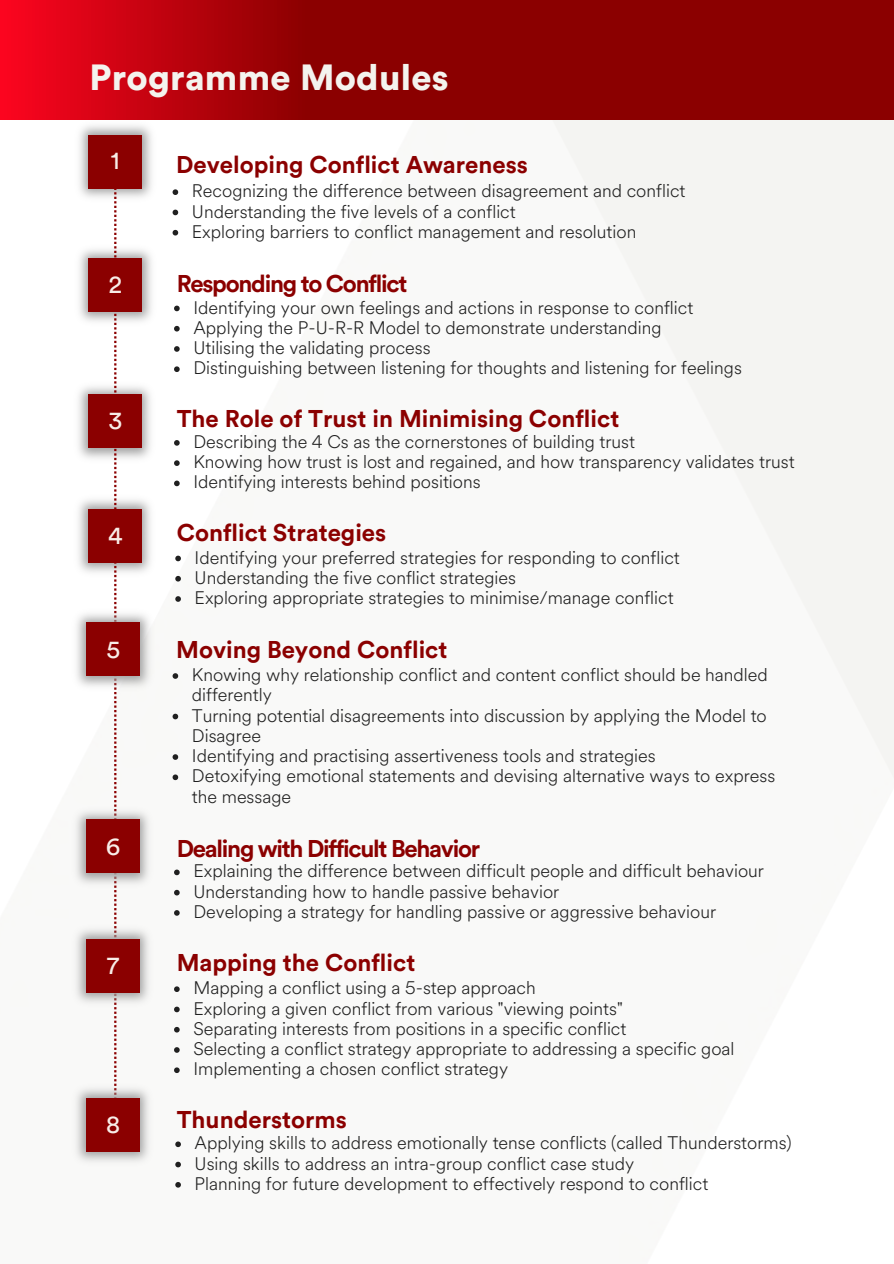
<style>
.page{position:relative;width:894px;height:1264px;background:#fff}
.page>*{position:absolute;margin:0;border:0;box-sizing:border-box;transform-origin:0 0}
.t1{font:900 36px "Circular Std";letter-spacing:.01em;color:#f4f3ee}
.t2{font:25.05px "Circular Std";color:#f8ede8}
.t3{font:700 24px "Circular Std";color:#8b0000}
.t4{font:700 24px "Circular Std";letter-spacing:-.05em;color:#8b0000}
.t5{font:300 18px/20.2px "Circular Spotify Text";color:#202020}
</style>
<div class="page">
<img style="left:0;top:119px;width:893px;height:1069px">
<svg style="left:0;top:0;width:893px;height:119px;background:#9e0005"></svg>
<svg style="left:172px;top:189px;width:6px;height:6px"></svg>
<svg style="left:172px;top:210px;width:6px;height:5px"></svg>
<svg style="left:172px;top:230px;width:6px;height:5px"></svg>
<svg style="left:174px;top:440px;width:6px;height:5px"></svg>
<svg style="left:174px;top:460px;width:6px;height:6px"></svg>
<svg style="left:174px;top:480px;width:6px;height:6px"></svg>
<svg style="left:174px;top:305px;width:6px;height:6px"></svg>
<svg style="left:174px;top:326px;width:6px;height:5px"></svg>
<svg style="left:174px;top:346px;width:6px;height:6px"></svg>
<svg style="left:174px;top:366px;width:6px;height:6px"></svg>
<svg style="left:175px;top:555px;width:6px;height:6px"></svg>
<svg style="left:175px;top:576px;width:6px;height:5px"></svg>
<svg style="left:175px;top:596px;width:6px;height:6px"></svg>
<svg style="left:172px;top:673px;width:6px;height:5px"></svg>
<svg style="left:172px;top:713px;width:6px;height:6px"></svg>
<svg style="left:172px;top:754px;width:6px;height:5px"></svg>
<svg style="left:172px;top:774px;width:6px;height:6px"></svg>
<svg style="left:174px;top:986px;width:6px;height:6px"></svg>
<svg style="left:174px;top:1006px;width:6px;height:6px"></svg>
<svg style="left:174px;top:1026px;width:6px;height:6px"></svg>
<svg style="left:174px;top:1047px;width:6px;height:5px"></svg>
<svg style="left:174px;top:1067px;width:6px;height:6px"></svg>
<svg style="left:174px;top:869px;width:6px;height:6px"></svg>
<svg style="left:174px;top:889px;width:6px;height:6px"></svg>
<svg style="left:174px;top:910px;width:6px;height:5px"></svg>
<svg style="left:175px;top:1141px;width:6px;height:6px"></svg>
<svg style="left:175px;top:1161px;width:6px;height:6px"></svg>
<svg style="left:175px;top:1181px;width:6px;height:6px"></svg>
<img style="left:73px;top:119px;width:84px;height:85px">
<img style="left:73px;top:243px;width:84px;height:85px">
<img style="left:72px;top:380px;width:84px;height:84px">
<img style="left:72px;top:494px;width:84px;height:84px">
<svg style="left:114px;top:188px;width:2px;height:894px"></svg>
<div style="left:88px;top:135px;width:54px;height:53px;background:#8b0000"></div>
<div style="left:88px;top:258px;width:54px;height:54px;background:#8b0000"></div>
<div style="left:88px;top:394px;width:54px;height:54px;background:#8b0000"></div>
<div style="left:88px;top:509px;width:54px;height:54px;background:#8b0000"></div>
<img style="left:71px;top:607px;width:84px;height:85px">
<img style="left:70px;top:805px;width:84px;height:84px">
<img style="left:70px;top:923px;width:84px;height:85px">
<div style="left:86px;top:622px;width:54px;height:54px;background:#8b0000"></div>
<div style="left:86px;top:819px;width:54px;height:54px;background:#8b0000"></div>
<div style="left:86px;top:939px;width:54px;height:54px;background:#8b0000"></div>
<img style="left:70px;top:1082px;width:84px;height:85px">
<div style="left:86px;top:1097px;width:54px;height:54px;background:#8b0000"></div>
<p class="t1" style="left:89px;top:61px;width:361px">Programme Modules</p>
<p class="t2" style="left:111px;top:149px;width:10px">1</p>
<p class="t3" style="left:176px;top:154px;width:353px">Developing Conflict Awareness</p>
<h1 class="t5" style="left:192px;top:181px;width:495px">Recognizing the difference between disagreement and conflict</h1>
<p class="t5" style="left:192px;top:201px;width:325px">Understanding the five levels of a conflict</p>
<p class="t5" style="left:192px;top:222px;width:446px">Exploring barriers to conflict management and resolution</p>
<p class="t2" style="left:109px;top:272px;width:15px">2</p>
<p class="t4" style="left:177px;top:272px;width:232px">Responding to Conflict</p>
<p class="t5" style="left:193px;top:297px;width:501px">Identifying your own feelings and actions in response to conflict</p>
<p class="t5" style="left:193px;top:318px;width:469px">Applying the P-U-R-R Model to demonstrate understanding</p>
<p class="t5" style="left:193px;top:338px;width:239px">Utilising the validating process</p>
<p class="t5" style="left:193px;top:358px;width:550px">Distinguishing between listening for thoughts and listening for feelings</p>
<p class="t2" style="left:108px;top:409px;width:15px">3</p>
<p class="t3" style="left:177px;top:408px;width:444px">The Role of Trust in Minimising Conflict</p>
<p class="t5" style="left:193px;top:432px;width:443px">Describing the 4 Cs as the cornerstones of building trust</p>
<p class="t5" style="left:193px;top:452px;width:602px">Knowing how trust is lost and regained, and how transparency validates trust</p>
<p class="t5" style="left:193px;top:472px;width:289px">Identifying interests behind positions</p>
<h2 class="t2" style="left:108px;top:524px;width:16px">4</h2>
<p class="t3" style="left:177px;top:522px;width:211px">Conflict Strategies</p>
<p class="t5" style="left:194px;top:547px;width:486px">Identifying your preferred strategies for responding to conflict</p>
<p class="t5" style="left:194px;top:567px;width:323px">Understanding the five conflict strategies</p>
<p class="t5" style="left:194px;top:588px;width:480px">Exploring appropriate strategies to minimise/manage conflict</p>
<p class="t2" style="left:106px;top:638px;width:15px">5</p>
<h2 class="t3" style="left:176px;top:638px;width:273px">Moving Beyond Conflict</h2>
<h2 class="t5" style="left:192px;top:665px;width:577px">Knowing why relationship conflict and content conflict should be handled differently</h2>
<p class="t5" style="left:192px;top:705px;width:576px">Turning potential disagreements into discussion by applying the Model to<br>Disagree</p>
<p class="t5" style="left:192px;top:746px;width:465px">Identifying and practising assertiveness tools and strategies</p>
<p class="t5" style="left:192px;top:766px;width:584px">Detoxifying emotional statements and devising alternative ways to express the message</p>
<p class="t2" style="left:106px;top:834px;width:16px">6</p>
<p class="t4" style="left:177px;top:837px;width:305px">Dealing with Difficult Behavior</p>
<p class="t5" style="left:193px;top:861px;width:572px">Explaining the difference between difficult people and difficult behaviour</p>
<h2 class="t5" style="left:193px;top:881px;width:367px">Understanding how to handle passive behavior</h2>
<p class="t5" style="left:193px;top:902px;width:524px">Developing a strategy for handling passive or aggressive behaviour</p>
<h2 class="t2" style="left:107px;top:953px;width:14px">7</h2>
<p class="t3" style="left:177px;top:951px;width:240px">Mapping the Conflict</p>
<p class="t5" style="left:193px;top:978px;width:344px">Mapping a conflict using a 5-step approach</p>
<p class="t5" style="left:193px;top:998px;width:431px">Exploring a given conflict from various "viewing points"</p>
<p class="t5" style="left:193px;top:1018px;width:434px">Separating interests from positions in a specific conflict</p>
<p class="t5" style="left:193px;top:1039px;width:542px">Selecting a conflict strategy appropriate to addressing a specific goal</p>
<h2 class="t5" style="left:193px;top:1059px;width:316px">Implementing a chosen conflict strategy</h2>
<p class="t2" style="left:106px;top:1112px;width:16px">8</p>
<p class="t3" style="left:177px;top:1108px;width:172px">Thunderstorms</p>
<p class="t5" style="left:194px;top:1133px;width:598px">Applying skills to address emotionally tense conflicts (called Thunderstorms)</p>
<h2 class="t5" style="left:194px;top:1153px;width:441px">Using skills to address an intra-group conflict case study</h2>
<p class="t5" style="left:194px;top:1173px;width:515px">Planning for future development to effectively respond to conflict</p>
</div>
